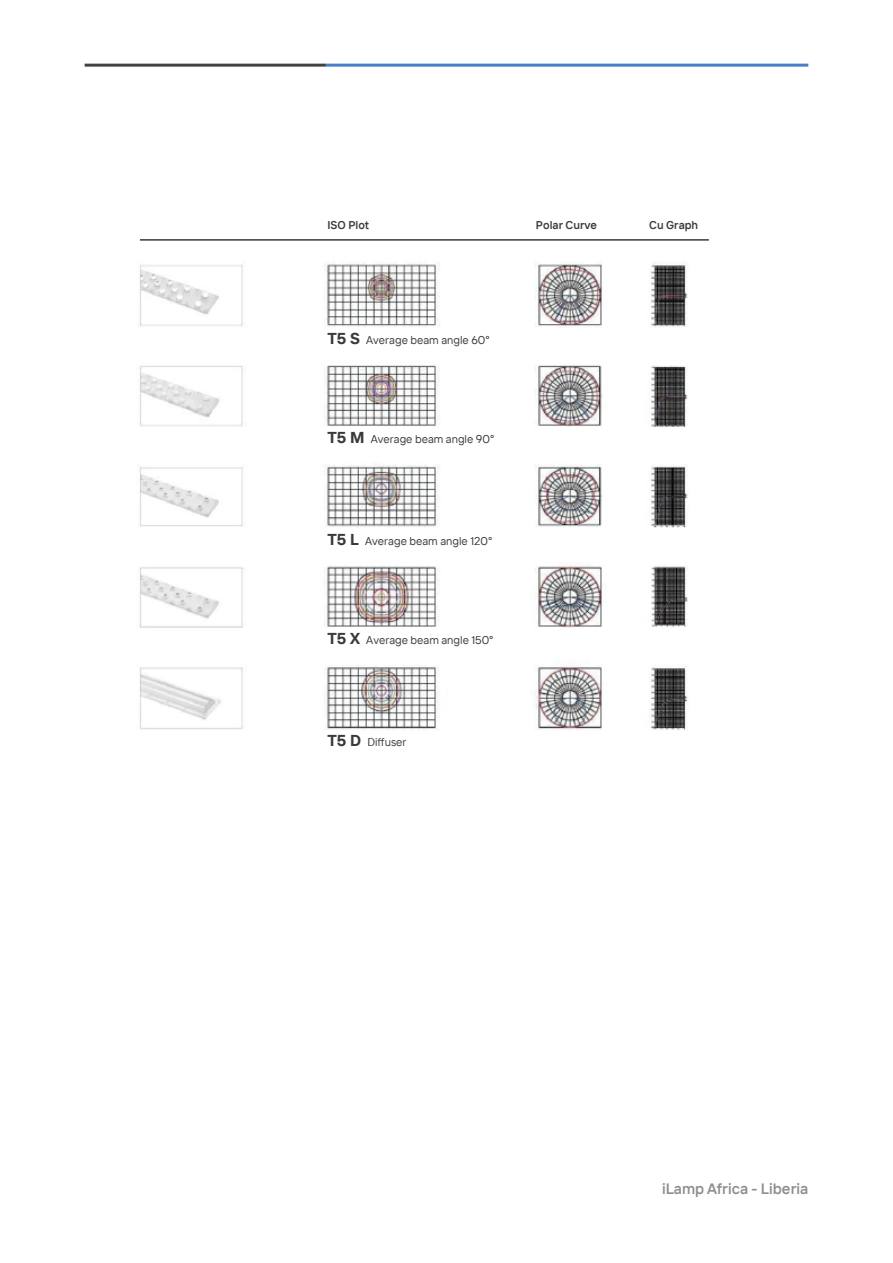
<style>
.page{position:relative;width:893px;height:1263px;background:#fff}
.page>*{position:absolute;margin:0;border:0;box-sizing:border-box;transform-origin:0 0}
.t1{font:600 15px "TT Interphases";color:#8f8f8f}
.t2{font:11.25px "TT Interphases";color:#3b3a3b}
.t3{font:600 11.25px "TT Interphases";color:#3b3a3b}
.s1{font-weight:700;font-size:15.75px}
</style>
<div class="page">
<img style="left:139px;top:239px;width:549px;height:491px">
<hr style="left:140px;top:239px;width:569px;height:2px;background:#3b3a3b">
<hr style="left:326px;top:64px;width:482px;height:3px;background:#4780c2">
<hr style="left:85px;top:64px;width:241px;height:3px;background:#434242">
<p class="t3" style="left:327px;top:218px;width:43px">ISO Plot</p>
<p class="t2" style="left:327px;top:333px;width:164px"><span class="s1">T5 S</span> Average beam angle 60°</p>
<p class="t2" style="left:327px;top:432px;width:168px"><span class="s1">T5 M</span> Average beam angle 90°</p>
<p class="t2" style="left:327px;top:534px;width:166px"><span class="s1">T5 L</span> Average beam angle 120°</p>
<p class="t2" style="left:327px;top:633px;width:168px"><span class="s1">T5 X</span> Average beam angle 150°</p>
<p class="t2" style="left:327px;top:735px;width:81px"><span class="s1">T5 D</span> Diffuser</p>
<p class="t3" style="left:536px;top:218px;width:63px">Polar Curve</p>
<p class="t3" style="left:649px;top:218px;width:51px">Cu Graph</p>
<h1 class="t1" style="left:662px;top:1179px;width:148px">iLamp Africa - Liberia</h1>
</div>
